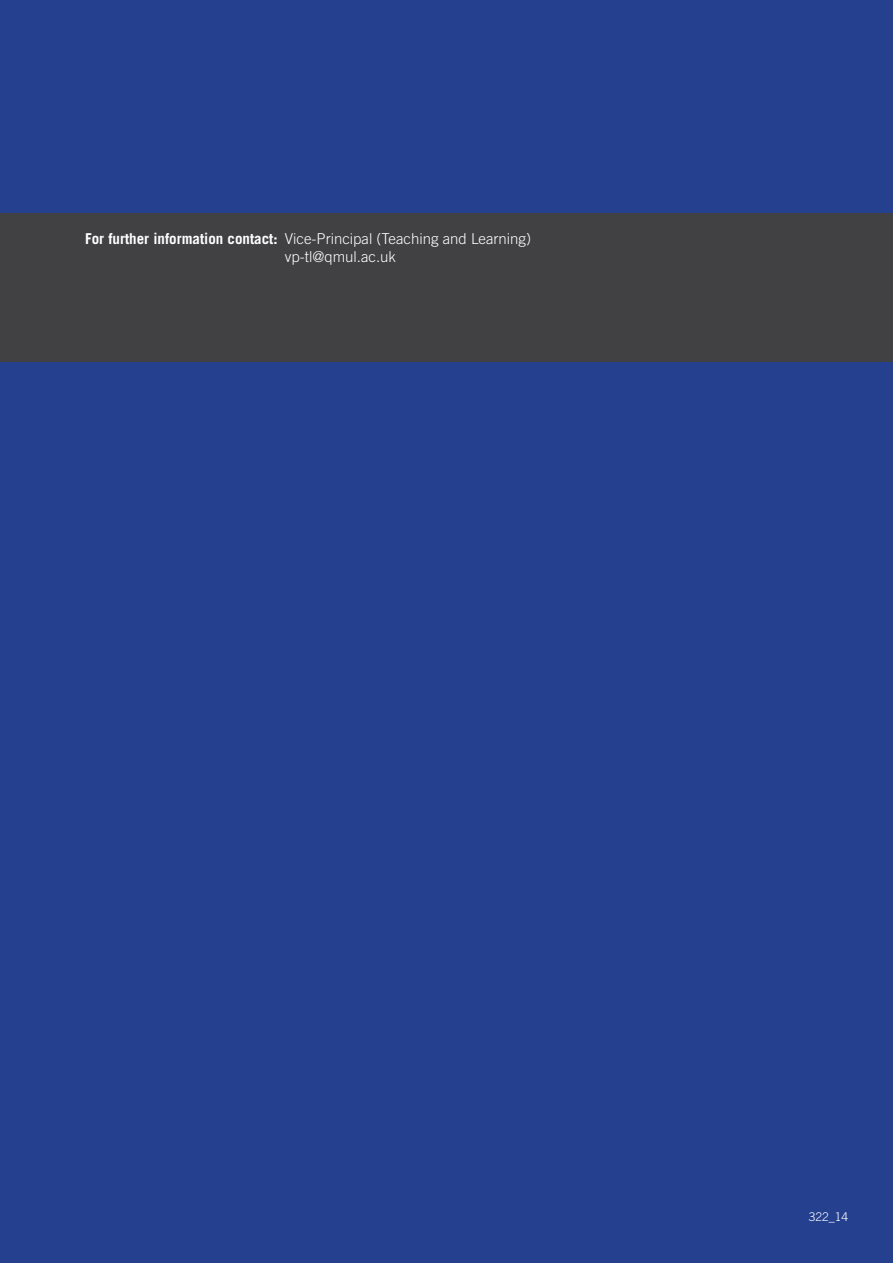
<style>
.page{position:relative;width:893px;height:1263px;background:#25408f}
.page>*{position:absolute;margin:0;border:0;box-sizing:border-box;transform-origin:0 0}
.t1{font:300 15px/18px "Trade Gothic LT Std";color:#fff}
.t2{font:300 12px "Trade Gothic LT Std";color:#fff}
.t3{font:300 10.5px "Trade Gothic LT Std";color:#fff}
.s1{font-weight:700}
</style>
<div class="page">
<div style="left:0;top:213px;width:893px;height:149px;background:#414042"></div>
<p class="t1" style="left:285px;top:230px;width:248px;text-indent:-200px"><span class="s1">For further information contact:</span> Vice-Principal (Teaching and Learning) vp-tl@qmul.ac.uk</p>
<p class="t2" style="left:809px;top:1209px;width:41px">322_14</p>
<p class="t3" style="left:816px;top:1209px;width:36px">454_13</p>
</div>
